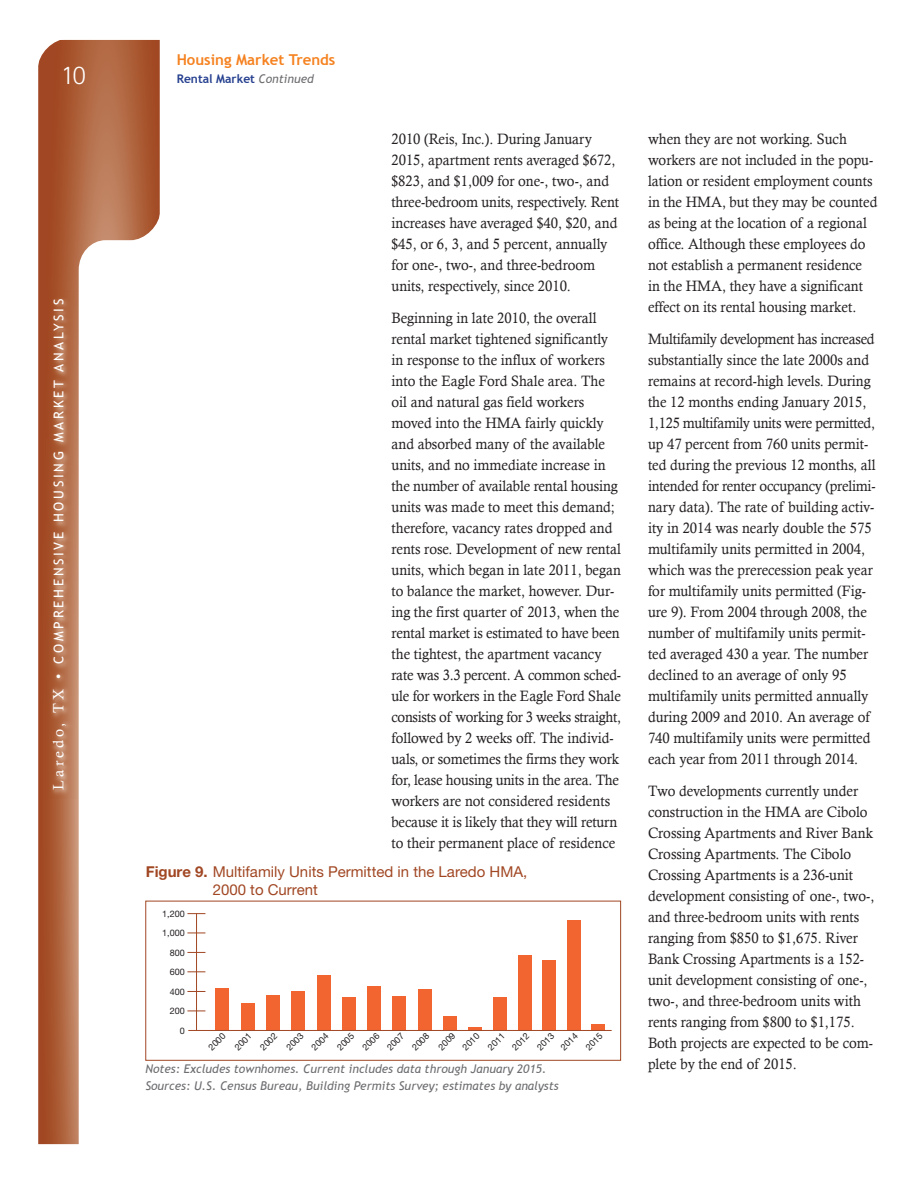
<style>
.page{position:relative;width:918px;height:1188px;background:#fff}
.page>*{position:absolute;margin:0;border:0;box-sizing:border-box;transform-origin:0 0}
.t1{font:300 27px "Rotis Sans Serif";color:#fff}
.t2{font:15px/21px "Calisto";color:#231f20;scale:.95 1}
.t3{font:15px/18px "Helvetica Neue";color:#a14723}
.t4{font:700 15px "Trebuchet MS";color:#f58220}
.t5{font:13.5px "Trebuchet MS";letter-spacing:.2em;color:#fff}
.t6{font:italic 12px "Trebuchet MS";color:#6d6e71}
.t7{font:700 12px "Trebuchet MS";color:#25408f}
.t8{font:9px/19.5px "Helvetica Neue";color:#231f20;text-align:right}
.s1{font-family:"Calisto";font-size:15px}
.s2{font-weight:400;font-style:italic;color:#6d6e71}
.s3{font-weight:700}
</style>
<div class="page">
<svg style="left:38px;top:40px;width:122px;height:1104px;background:#af6440"></svg>
<svg style="left:79px;top:240px;width:106px;height:904px"></svg>
<svg style="left:38px;top:39px;width:30px;height:30px"></svg>
<svg style="left:130px;top:210px;width:36px;height:36px"></svg>
<img style="left:46px;top:290px;width:31px;height:509px">
<div style="left:145px;top:901px;width:476px;height:160px;border:1px solid #a14723"></div>
<hr style="left:196px;top:914px;width:1px;height:116px;background:#a14723">
<div style="left:368px;top:986px;width:13px;height:44px;background:#f26531"></div>
<div style="left:392px;top:996px;width:14px;height:34px;background:#f26531"></div>
<div style="left:418px;top:989px;width:14px;height:41px;background:#f26531"></div>
<div style="left:443px;top:1016px;width:14px;height:14px;background:#f26531"></div>
<hr style="left:468px;top:1027px;width:14px;height:3px;background:#f26531">
<div style="left:493px;top:997px;width:14px;height:33px;background:#f26531"></div>
<div style="left:518px;top:955px;width:14px;height:75px;background:#f26531"></div>
<div style="left:542px;top:960px;width:14px;height:70px;background:#f26531"></div>
<div style="left:591px;top:1024px;width:14px;height:6px;background:#f26531"></div>
<div style="left:567px;top:920px;width:14px;height:110px;background:#f26531"></div>
<div style="left:266px;top:995px;width:14px;height:35px;background:#f26531"></div>
<div style="left:317px;top:975px;width:14px;height:55px;background:#f26531"></div>
<div style="left:342px;top:997px;width:14px;height:33px;background:#f26531"></div>
<div style="left:291px;top:991px;width:14px;height:39px;background:#f26531"></div>
<div style="left:215px;top:988px;width:14px;height:42px;background:#f26531"></div>
<div style="left:241px;top:1003px;width:14px;height:27px;background:#f26531"></div>
<hr style="left:188px;top:1030px;width:424px;height:1px;background:#a14723">
<svg style="left:187px;top:933px;width:18px;height:1px"></svg>
<svg style="left:187px;top:952px;width:18px;height:1px"></svg>
<svg style="left:187px;top:971px;width:18px;height:1px"></svg>
<svg style="left:187px;top:991px;width:18px;height:1px"></svg>
<svg style="left:187px;top:1011px;width:18px;height:1px"></svg>
<svg style="left:187px;top:913px;width:18px;height:1px"></svg>
<h1 class="t1" style="left:61px;top:60px;width:26px">10</h1>
<p class="t5" style="left:51px;top:790px;width:492px;rotate:-90deg"><span class="s1">Laredo, TX •</span> COMPREHENSIVE HOUSING MARKET ANALYSIS</p>
<p class="t4" style="left:177px;top:50px;width:160px">Housing Market Trends</p>
<p class="t7" style="left:177px;top:71px;width:139px">Rental Market <span class="s2">Continued</span></p>
<p class="t2" style="left:392px;top:128px;width:241px">2010 (Reis, Inc.). During January 2015, apartment rents averaged $672, $823, and $1,009 for one-, two-, and three-bedroom units, respectively. Rent increases have averaged $40, $20, and $45, or 6, 3, and 5 percent, annually for one-, two-, and three-bedroom units, respectively, since 2010.</p>
<p class="t2" style="left:392px;top:307px;width:243px">Beginning in late 2010, the overall rental market tightened significantly in response to the influx of workers into the Eagle Ford Shale area. The oil and natural gas field workers moved into the HMA fairly quickly and absorbed many of the available units, and no immediate increase in the number of available rental housing units was made to meet this demand; therefore, vacancy rates dropped and rents rose. Development of new rental units, which began in late 2011, began to balance the market, however. Dur&shy;ing the first quarter of 2013, when the rental market is estimated to have been the tightest, the apartment vacancy rate was 3.3 percent. A common sched&shy;ule for workers in the Eagle Ford Shale consists of working for 3 weeks straight, followed by 2 weeks off. The individ&shy;uals, or sometimes the firms they work for, lease housing units in the area. The workers are not considered residents because it is likely that they will return to their permanent place of residence</p>
<p class="t3" style="left:213px;top:862px;width:316px;text-indent:-67px"><span class="s3">Figure 9.</span> Multifamily Units Permitted in the Laredo HMA,<br>2000 to Current</p>
<p class="t8" style="left:162px;top:904px;width:24px">1,200<br>1,000<br>800<br>600<br>400<br>200<br>0</p>
<p class="t8" style="left:382px;top:1041px;width:22px;rotate:-45deg">2007</p>
<p class="t8" style="left:407px;top:1041px;width:22px;rotate:-45deg">2008</p>
<p class="t8" style="left:433px;top:1041px;width:22px;rotate:-45deg">2009</p>
<p class="t8" style="left:457px;top:1042px;width:22px;rotate:-45deg">2010</p>
<p class="t8" style="left:482px;top:1042px;width:22px;rotate:-45deg">2011</p>
<p class="t8" style="left:507px;top:1042px;width:22px;rotate:-45deg">2012</p>
<p class="t8" style="left:532px;top:1042px;width:22px;rotate:-45deg">2013</p>
<p class="t8" style="left:555px;top:1042px;width:22px;rotate:-45deg">2014</p>
<p class="t8" style="left:580px;top:1042px;width:22px;rotate:-45deg">2015</p>
<p class="t8" style="left:203px;top:1041px;width:22px;rotate:-45deg">2000</p>
<p class="t8" style="left:229px;top:1042px;width:22px;rotate:-45deg">2001</p>
<p class="t8" style="left:255px;top:1041px;width:22px;rotate:-45deg">2002</p>
<p class="t8" style="left:281px;top:1042px;width:22px;rotate:-45deg">2003</p>
<p class="t8" style="left:306px;top:1042px;width:22px;rotate:-45deg">2004</p>
<p class="t8" style="left:332px;top:1041px;width:22px;rotate:-45deg">2005</p>
<p class="t8" style="left:357px;top:1042px;width:22px;rotate:-45deg">2006</p>
<p class="t6" style="left:145px;top:1062px;width:403px">Notes: Excludes townhomes. Current includes data through January 2015.</p>
<p class="t6" style="left:145px;top:1079px;width:415px">Sources: U.S. Census Bureau, Building Permits Survey; estimates by analysts</p>
<p class="t2" style="left:648px;top:128px;width:243px">when they are not working. Such workers are not included in the popu&shy;lation or resident employment counts in the HMA, but they may be counted as being at the location of a regional office. Although these employees do not establish a permanent residence in the HMA, they have a significant effect on its rental housing market.</p>
<p class="t2" style="left:648px;top:328px;width:241px">Multifamily development has increased substantially since the late 2000s and remains at record-high levels. During the 12 months ending January 2015, 1,125 multifamily units were permitted, up 47 percent from 760 units permit&shy;ted during the previous 12 months, all intended for renter occupancy (prelimi&shy;nary data). The rate of building activ&shy;ity in 2014 was nearly double the 575 multifamily units permitted in 2004, which was the prerecession peak year for multifamily units permitted (Fig&shy;ure 9). From 2004 through 2008, the number of multifamily units permit&shy;ted averaged 430 a year. The number declined to an average of only 95 multifamily units permitted annually during 2009 and 2010. An average of 740 multifamily units were permitted each year from 2011 through 2014.</p>
<p class="t2" style="left:648px;top:780px;width:240px">Two developments currently under construction in the HMA are Cibolo Crossing Apartments and River Bank Crossing Apartments. The Cibolo Crossing Apartments is a 236-unit development consisting of one-, two-, and three-bedroom units with rents ranging from $850 to $1,675. River Bank Crossing Apartments is a 152- unit development consisting of one-, two-, and three-bedroom units with rents ranging from $800 to $1,175.<br>Both projects are expected to be com&shy;plete by the end of 2015.</p>
</div>
